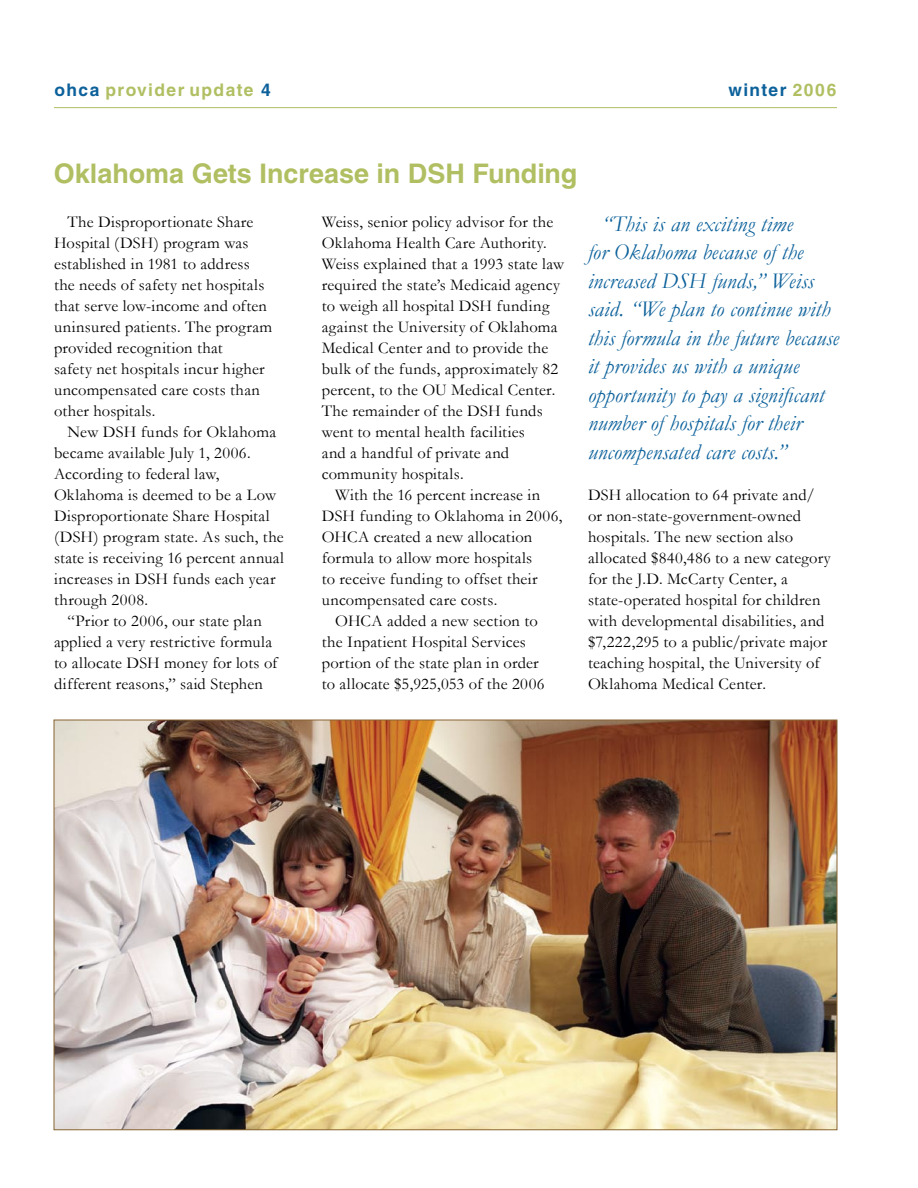
<style>
.page{position:relative;width:918px;height:1188px;background:#fff}
.page>*{position:absolute;margin:0;border:0;box-sizing:border-box;transform-origin:0 0}
.t1{font:700 27px "Helvetica";color:#b1bf62}
.t2{font:italic 22.5px/28.5px "Garamond";letter-spacing:.005em;color:#0c619b}
.t3{font:700 17.4px "Helvetica";letter-spacing:.08em;color:#b1bf62}
.t4{font:700 17.4px "Helvetica";letter-spacing:.08em;color:#0c619b}
.t5{font:16.5px/21px "Garamond";letter-spacing:.015em;color:#000}
.s1{color:#0c619b}
.s2{color:#b1bf62}
</style>
<div class="page">
<img style="left:56px;top:722px;width:779px;height:406px">
<hr style="left:54px;top:107px;width:783px;height:1px;background:#b1bf62">
<p class="t3" style="left:55px;top:80px;width:218px"><span class="s1">ohca</span> provider update <span class="s1">4</span></p>
<p class="t4" style="left:729px;top:80px;width:109px">winter <span class="s2">2006</span></p>
<h1 class="t1" style="left:54px;top:157px;width:525px">Oklahoma Gets Increase in DSH Funding</h1>
<p class="t5" style="left:54px;top:211px;width:220px;text-indent:14px">The Disproportionate Share<br>Hospital (DSH) program was established in 1981 to address the needs of safety net hospitals that serve low-income and often uninsured patients. The program provided recognition that<br>safety net hospitals incur higher uncompensated care costs than other hospitals.</p>
<p class="t5" style="left:54px;top:421px;width:232px;text-indent:14px">New DSH funds for Oklahoma became available July 1, 2006.<br>According to federal law,<br>Oklahoma is deemed to be a Low<br>Disproportionate Share Hospital (DSH) program state. As such, the state is receiving 16 percent annual increases in DSH funds each year through 2008.</p>
<p class="t5" style="left:54px;top:610px;width:225px;text-indent:14px">“Prior to 2006, our state plan applied a very restrictive formula to allocate DSH money for lots of different reasons,” said Stephen</p>
<p class="t5" style="left:322px;top:211px;width:244px">Weiss, senior policy advisor for the<br>Oklahoma Health Care Authority.<br>Weiss explained that a 1993 state law required the state’s Medicaid agency to weigh all hospital DSH funding against the University of Oklahoma<br>Medical Center and to provide the bulk of the funds, approximately 82 percent, to the OU Medical Center.<br>The remainder of the DSH funds went to mental health facilities<br>and a handful of private and community hospitals.</p>
<p class="t5" style="left:322px;top:484px;width:242px;text-indent:14px">With the 16 percent increase in<br>DSH funding to Oklahoma in 2006,<br>OHCA created a new allocation formula to allow more hospitals<br>to receive funding to offset their uncompensated care costs.</p>
<p class="t5" style="left:322px;top:610px;width:224px;text-indent:14px">OHCA added a new section to the Inpatient Hospital Services portion of the state plan in order to allocate $5,925,053 of the 2006</p>
<p class="t2" style="left:588px;top:209px;width:253px;text-indent:14px">“This is an exciting time<br>for Oklahoma because of the increased DSH funds,” Weiss said. “We plan to continue with this formula in the future because it provides us with a unique opportunity to pay a significant number of hospitals for their uncompensated care costs.”</p>
<p class="t5" style="left:588px;top:484px;width:244px">DSH allocation to 64 private and/ or non-state-government-owned hospitals. The new section also allocated $840,486 to a new category for the J.D. McCarty Center, a state-operated hospital for children with developmental disabilities, and $7,222,295 to a public/private major teaching hospital, the University of Oklahoma Medical Center.</p>
</div>
